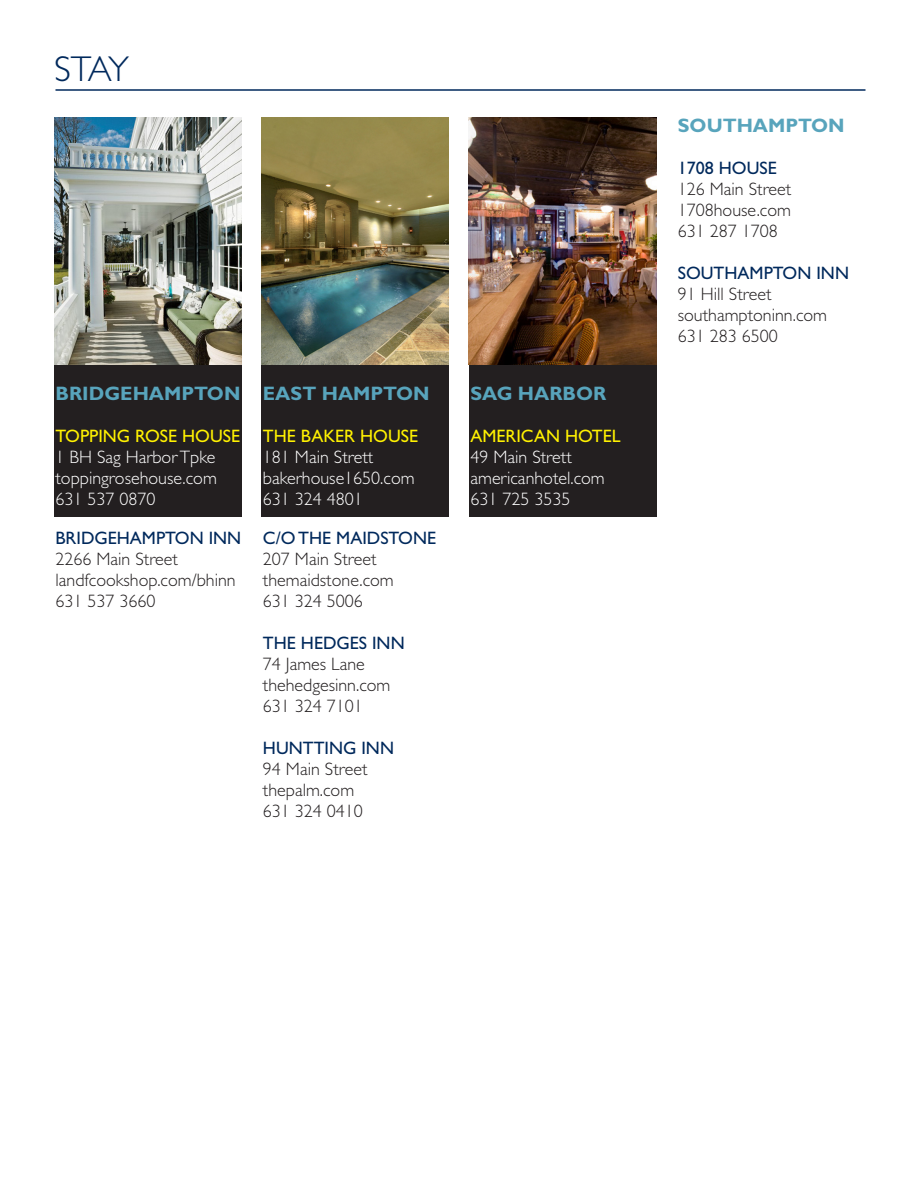
<style>
.page{position:relative;width:918px;height:1188px;background:#fff}
.page>*{position:absolute;margin:0;border:0;box-sizing:border-box;transform-origin:0 0}
.t1{font:300 36px "Gill Sans";color:#00295c}
.t2{font:700 19.5px "Gill Sans";color:#58a4bc}
.t3{font:300 18px "Gill Sans";color:#231f20}
.t4{font:300 18px "Gill Sans";color:#fff}
.t5{font:18px "Gill Sans";color:#00295c}
.t6{font:18px "Gill Sans";color:#fff101}
</style>
<div class="page">
<div style="left:469px;top:117px;width:187px;height:400px;background:#231f20"></div>
<div style="left:54px;top:117px;width:188px;height:400px;background:#231f20"></div>
<img style="left:54px;top:117px;width:188px;height:247px">
<div style="left:261px;top:117px;width:188px;height:400px;background:#231f20"></div>
<img style="left:469px;top:117px;width:187px;height:247px">
<img style="left:261px;top:117px;width:188px;height:247px">
<hr style="left:56px;top:89px;width:810px;height:2px;background:#00295c">
<p class="t1" style="left:54px;top:49px;width:77px">STAY</p>
<p class="t2" style="left:56px;top:382px;width:186px">BRIDGEHAMPTON</p>
<p class="t6" style="left:56px;top:426px;width:186px">TOPPING ROSE HOUSE</p>
<p class="t4" style="left:56px;top:447px;width:161px">1 BH Sag Harbor Tpke</p>
<p class="t4" style="left:56px;top:468px;width:163px">toppingrosehouse.com</p>
<p class="t4" style="left:56px;top:489px;width:102px">631 537 0870</p>
<p class="t5" style="left:56px;top:528px;width:187px">BRIDGEHAMPTON INN</p>
<p class="t3" style="left:56px;top:549px;width:124px">2266 Main Street</p>
<p class="t3" style="left:56px;top:570px;width:182px">landfcookshop.com/bhinn</p>
<p class="t3" style="left:56px;top:591px;width:102px">631 537 3660</p>
<p class="t2" style="left:263px;top:382px;width:168px">EAST HAMPTON</p>
<p class="t6" style="left:263px;top:426px;width:157px">THE BAKER HOUSE</p>
<p class="t4" style="left:263px;top:447px;width:112px">181 Main Strett</p>
<p class="t4" style="left:263px;top:468px;width:153px">bakerhouse1650.com</p>
<p class="t4" style="left:263px;top:489px;width:102px">631 324 4801</p>
<p class="t5" style="left:263px;top:528px;width:175px">C/O THE MAIDSTONE</p>
<p class="t3" style="left:263px;top:549px;width:115px">207 Main Street</p>
<p class="t3" style="left:263px;top:570px;width:132px">themaidstone.com</p>
<p class="t3" style="left:263px;top:591px;width:102px">631 324 5006</p>
<p class="t5" style="left:263px;top:633px;width:143px">THE HEDGES INN</p>
<p class="t3" style="left:263px;top:654px;width:103px">74 James Lane</p>
<p class="t3" style="left:263px;top:675px;width:129px">thehedgesinn.com</p>
<p class="t3" style="left:263px;top:696px;width:102px">631 324 7101</p>
<p class="t5" style="left:263px;top:738px;width:133px">HUNTTING INN</p>
<p class="t3" style="left:263px;top:759px;width:106px">94 Main Street</p>
<p class="t3" style="left:263px;top:780px;width:93px">thepalm.com</p>
<p class="t3" style="left:263px;top:801px;width:102px">631 324 0410</p>
<p class="t2" style="left:470px;top:382px;width:138px">SAG HARBOR</p>
<p class="t6" style="left:470px;top:426px;width:152px">AMERICAN HOTEL</p>
<p class="t4" style="left:470px;top:447px;width:103px">49 Main Strett</p>
<p class="t4" style="left:470px;top:468px;width:136px">americanhotel.com</p>
<p class="t4" style="left:470px;top:489px;width:102px">631 725 3535</p>
<p class="t2" style="left:678px;top:114px;width:168px">SOUTHAMPTON</p>
<p class="t5" style="left:678px;top:157px;width:100px">1708 HOUSE</p>
<p class="t3" style="left:678px;top:178px;width:115px">126 Main Street</p>
<p class="t3" style="left:678px;top:199px;width:115px">1708house.com</p>
<p class="t3" style="left:678px;top:220px;width:102px">631 287 1708</p>
<p class="t5" style="left:678px;top:262px;width:173px">SOUTHAMPTON INN</p>
<p class="t3" style="left:678px;top:283px;width:95px">91 Hill Street</p>
<p class="t3" style="left:678px;top:304px;width:151px">southamptoninn.com</p>
<p class="t3" style="left:678px;top:325px;width:102px">631 283 6500</p>
</div>
